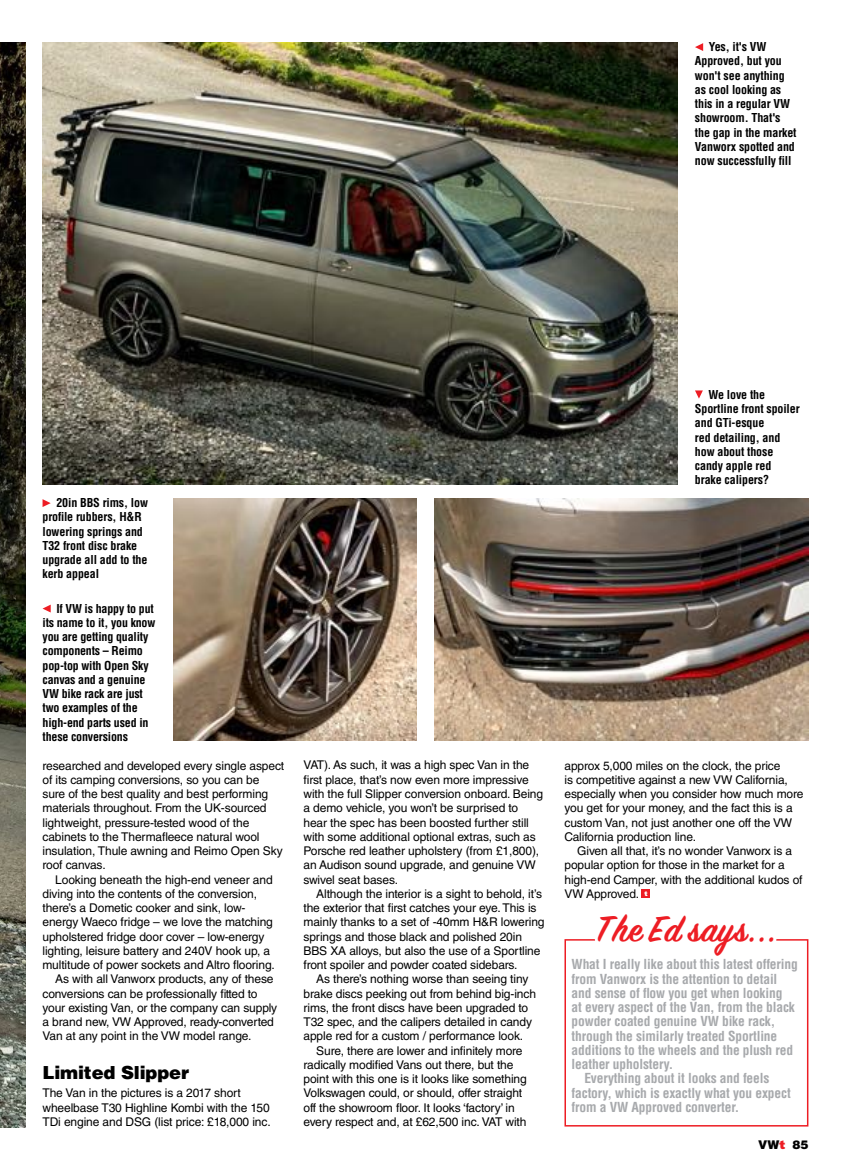
<style>
.page{position:relative;width:851px;height:1170px;background:#fff}
.page>*{position:absolute;margin:0;border:0;box-sizing:border-box;transform-origin:0 0}
.t1{font:600 40.5px "Sign Painter House Script";letter-spacing:.02em;color:#ed1d24}
.t2{font:900 18px "Helvetica LT Std";letter-spacing:-.01em;color:#000}
.t3{font:700 condensed 13.5px "Helvetica LT Std";letter-spacing:-.01em;color:#a7a9ac}
.t4{font:12px/14.2px "Helvetica LT Std";letter-spacing:-.01em;color:#000}
.t5{font:700 condensed 12px/14.2px "Helvetica LT Std";letter-spacing:-.01em;color:#000}
.t6{font:900 12px "Helvetica LT Std";color:#000}
.s1{font-family:"Frutiger LT Std";font-weight:900;font-size:6.6px;color:#fff}
.s2{font-family:"Frutiger LT Std";color:#ed1d24}
</style>
<div class="page">
<img style="left:0;top:43px;width:26px;height:1084px">
<div style="left:564px;top:939px;width:244px;height:187px;border:2px solid #ed1d24"></div>
<svg style="left:591px;top:939px;width:187px;height:188px"></svg>
<img style="left:173px;top:498px;width:244px;height:243px">
<img style="left:434px;top:498px;width:374px;height:242px">
<img style="left:43px;top:43px;width:634px;height:441px">
<div style="left:641px;top:889px;width:9px;height:8px;background:#ed1d24"></div>
<svg style="left:695px;top:43px;width:8px;height:8px"></svg>
<svg style="left:695px;top:390px;width:7px;height:8px"></svg>
<svg style="left:43px;top:604px;width:8px;height:8px"></svg>
<svg style="left:43px;top:499px;width:8px;height:8px"></svg>
<div style="left:599px;top:927px;width:168px;height:27px;background:#fff"></div>
<p class="t5" style="left:694px;top:40px;width:103px;text-indent:14px">Yes, it's VW<br>Approved, but you won't see anything as cool looking as this in a regular VW showroom. That's the gap in the market<br>Vanworx spotted and now successfully fill</p>
<p class="t5" style="left:43px;top:495px;width:107px;text-indent:14px">20in BBS rims, low profile rubbers, H&amp;R lowering springs and<br>T32 front disc brake upgrade all add to the kerb appeal</p>
<p class="t5" style="left:43px;top:601px;width:114px;text-indent:14px">If VW is happy to put its name to it, you know you are getting quality components – Reimo pop-top with Open Sky canvas and a genuine<br>VW bike rack are just two examples of the high-end parts used in these conversions</p>
<p class="t4" style="left:43px;top:758px;width:243px">researched and developed every single aspect of its camping conversions, so you can be sure of the best quality and best performing materials throughout. From the UK-sourced lightweight, pressure-tested wood of the cabinets to the Thermafleece natural wool insulation, Thule awning and Reimo Open Sky roof canvas.</p>
<p class="t4" style="left:55px;top:872px;width:219px">Looking beneath the high-end veneer and</p>
<p class="t4" style="left:43px;top:886px;width:216px">diving into the contents of the conversion,</p>
<p class="t4" style="left:43px;top:900px;width:204px">there’s a Dometic cooker and sink, low-</p>
<p class="t4" style="left:43px;top:914px;width:232px">energy Waeco fridge – we love the matching</p>
<p class="t4" style="left:43px;top:929px;width:223px">upholstered fridge door cover – low-energy</p>
<p class="t4" style="left:43px;top:943px;width:229px">lighting, leisure battery and 240V hook up, a</p>
<p class="t4" style="left:43px;top:957px;width:233px">multitude of power sockets and Altro flooring.</p>
<p class="t4" style="left:55px;top:971px;width:220px">As with all Vanworx products, any of these</p>
<p class="t4" style="left:43px;top:986px;width:216px">conversions can be professionally fitted to</p>
<p class="t4" style="left:43px;top:1000px;width:236px">your existing Van, or the company can supply</p>
<p class="t4" style="left:43px;top:1014px;width:233px">a brand new, VW Approved, ready-converted</p>
<p class="t4" style="left:43px;top:1028px;width:210px">Van at any point in the VW model range.</p>
<h2 class="t2" style="left:43px;top:1060px;width:148px">Limited Slipper</h2>
<p class="t4" style="left:43px;top:1085px;width:230px">The Van in the pictures is a 2017 short wheelbase T30 Highline Kombi with the 150<br>TDi engine and DSG (list price: £18,000 inc.</p>
<p class="t4" style="left:303px;top:758px;width:241px">VAT). As such, it was a high spec Van in the first place, that’s now even more impressive with the full Slipper conversion onboard. Being a demo vehicle, you won’t be surprised to hear the spec has been boosted further still with some additional optional extras, such as Porsche red leather upholstery (from £1,800), an Audison sound upgrade, and genuine VW swivel seat bases.</p>
<p class="t4" style="left:303px;top:886px;width:242px;text-indent:13px">Although the interior is a sight to behold, it’s the exterior that first catches your eye. This is mainly thanks to a set of -40mm H&amp;R lowering springs and those black and polished 20in BBS XA alloys, but also the use of a Sportline front spoiler and powder coated sidebars.</p>
<p class="t4" style="left:303px;top:971px;width:234px;text-indent:13px">As there’s nothing worse than seeing tiny brake discs peeking out from behind big-inch rims, the front discs have been upgraded to T32 spec, and the calipers detailed in candy apple red for a custom / performance look.</p>
<p class="t4" style="left:303px;top:1043px;width:225px;text-indent:13px">Sure, there are lower and infinitely more radically modified Vans out there, but the point with this one is it looks like something Volkswagen could, or should, offer straight off the showroom floor. It looks ‘factory’ in every respect and, at £62,500 inc. VAT with</p>
<p class="t5" style="left:694px;top:387px;width:106px;text-indent:14px">We love the<br>Sportline front spoiler and GTi-esque<br>red detailing, and how about those candy apple red brake calipers?</p>
<p class="t4" style="left:564px;top:758px;width:240px">approx 5,000 miles on the clock, the price<br>is competitive against a new VW California, especially when you consider how much more you get for your money, and the fact this is a custom Van, not just another one off the VW California production line.</p>
<p class="t4" style="left:564px;top:843px;width:239px;text-indent:13px">Given all that, it’s no wonder Vanworx is a popular option for those in the market for a high-end Camper, with the additional kudos of VW Approved. <span class="s1">t</span></p>
<h1 class="t1" style="left:596px;top:904px;width:182px">The Ed says...</h1>
<p class="t3" style="left:571px;top:955px;width:228px">What I really like about this latest offering</p>
<p class="t3" style="left:571px;top:970px;width:207px">from Vanworx is the attention to detail</p>
<p class="t3" style="left:571px;top:984px;width:212px">and sense of flow you get when looking</p>
<p class="t3" style="left:571px;top:998px;width:225px">at every aspect of the Van, from the black</p>
<p class="t3" style="left:571px;top:1012px;width:205px">powder coated genuine VW bike rack,</p>
<p class="t3" style="left:571px;top:1027px;width:207px">through the similarly treated Sportline</p>
<p class="t3" style="left:571px;top:1041px;width:223px">additions to the wheels and the plush red</p>
<p class="t3" style="left:571px;top:1055px;width:103px">leather upholstery.</p>
<p class="t3" style="left:584px;top:1069px;width:187px">Everything about it looks and feels</p>
<p class="t3" style="left:571px;top:1084px;width:221px">factory, which is exactly what you expect</p>
<p class="t3" style="left:571px;top:1098px;width:169px">from a VW Approved converter.</p>
<p class="t6" style="left:758px;top:1136px;width:52px">VW<span class="s2">t</span> 85</p>
</div>
